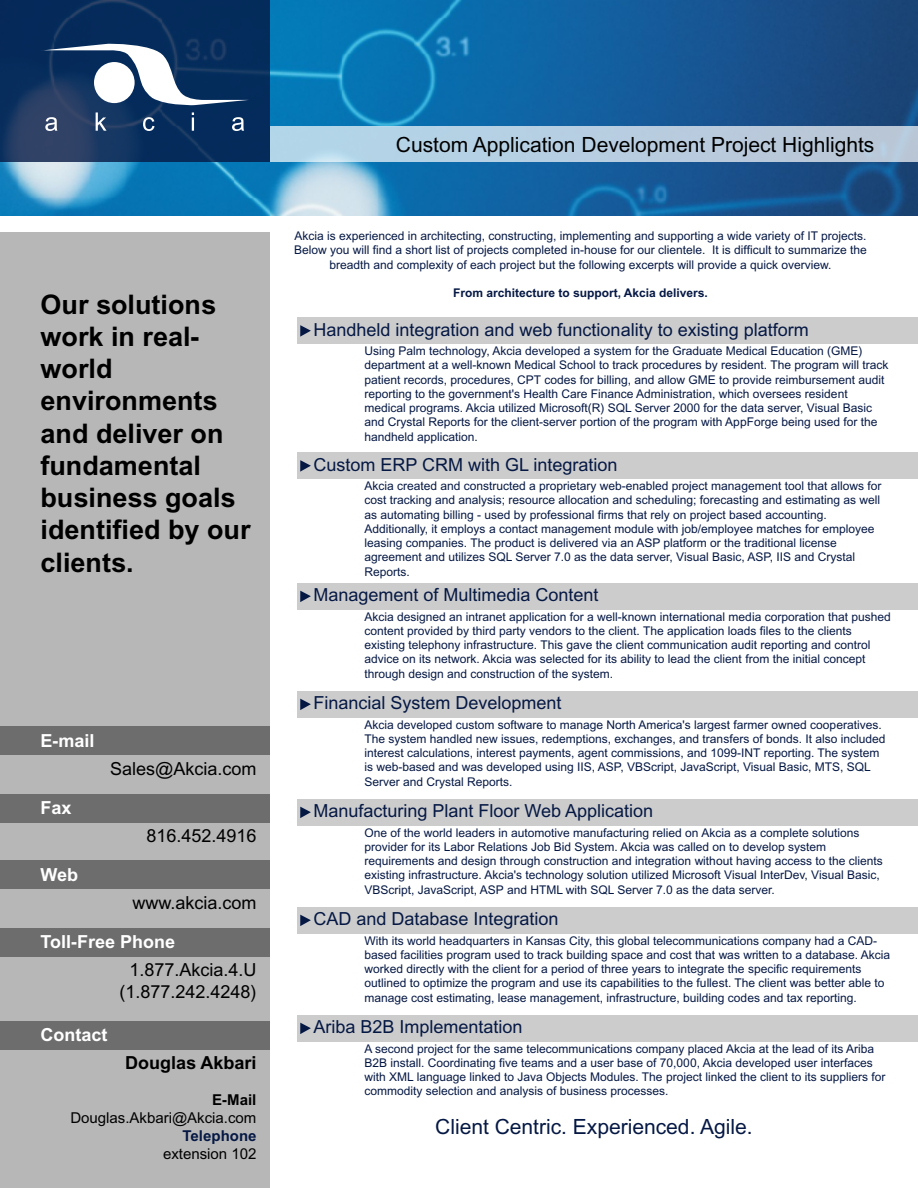
<style>
.page{position:relative;width:918px;height:1188px;background:#fff}
.page>*{position:absolute;margin:0;border:0;box-sizing:border-box;transform-origin:0 0}
.t1{font:700 27px/32.2px "Arial";color:#000}
.t2{font:21px "Arial";color:#000}
.t3{font:21px "Arial";color:#051844}
.t4{font:18px "Arial";color:#051844}
.t5{font:18px/21.8px "Arial";color:#000;text-align:center}
.t6{font:700 18px "Arial";color:#fff}
.t7{font:700 18px "Arial";color:#000}
.t8{font:15px "Arial";color:#000}
.t9{font:700 15px "Arial";color:#051844}
.t10{font:700 15px "Arial";color:#000}
.t11{font:12px/14.2px "Arial";color:#051844}
.t12{font:700 12px "Arial";color:#051844}
</style>
<div class="page">
<img style="left:0;top:0;width:918px;height:216px">
<div style="left:0;top:0;width:270px;height:162px;background:#051844;opacity:.8"></div>
<svg style="left:45px;top:117px;width:12px;height:14px"></svg>
<svg style="left:96px;top:112px;width:11px;height:19px"></svg>
<svg style="left:143px;top:117px;width:12px;height:14px"></svg>
<svg style="left:192px;top:112px;width:2px;height:19px"></svg>
<svg style="left:232px;top:117px;width:12px;height:14px"></svg>
<svg style="left:36px;top:43px;width:213px;height:63px"></svg>
<div style="left:94px;top:62px;width:41px;height:41px;background:#fff;border-radius:50%"></div>
<div style="left:270px;top:126px;width:648px;height:36px;background:#b8cee2"></div>
<div style="left:0;top:232px;width:269px;height:956px;background:#b7b7b7"></div>
<div style="left:0;top:1021px;width:269px;height:28px;background:#6d6d6d"></div>
<div style="left:0;top:928px;width:269px;height:28px;background:#6d6d6d"></div>
<div style="left:0;top:861px;width:269px;height:28px;background:#6d6d6d"></div>
<div style="left:0;top:794px;width:269px;height:28px;background:#6d6d6d"></div>
<div style="left:0;top:727px;width:269px;height:28px;background:#6d6d6d"></div>
<div style="left:297px;top:317px;width:621px;height:27px;background:#ccc"></div>
<svg style="left:300px;top:325px;width:11px;height:12px"></svg>
<div style="left:297px;top:452px;width:621px;height:27px;background:#ccc"></div>
<svg style="left:300px;top:460px;width:11px;height:12px"></svg>
<div style="left:297px;top:583px;width:621px;height:27px;background:#ccc"></div>
<svg style="left:300px;top:591px;width:11px;height:11px"></svg>
<div style="left:297px;top:691px;width:621px;height:27px;background:#ccc"></div>
<svg style="left:300px;top:699px;width:11px;height:11px"></svg>
<div style="left:297px;top:799px;width:621px;height:27px;background:#ccc"></div>
<svg style="left:300px;top:807px;width:11px;height:11px"></svg>
<div style="left:297px;top:907px;width:621px;height:27px;background:#ccc"></div>
<svg style="left:300px;top:915px;width:11px;height:11px"></svg>
<div style="left:297px;top:1015px;width:621px;height:27px;background:#ccc"></div>
<svg style="left:300px;top:1023px;width:11px;height:11px"></svg>
<h1 class="t1" style="left:40px;top:288px;width:212px">Our solutions work in real&shy;world environments and deliver on fundamental business goals identified by our clients.</h1>
<h3 class="t6" style="left:40px;top:730px;width:56px">E-mail</h3>
<h3 class="t6" style="left:40px;top:797px;width:33px">Fax</h3>
<h3 class="t6" style="left:40px;top:864px;width:39px">Web</h3>
<h3 class="t5" style="left:110px;top:758px;width:148px">Sales@Akcia.com</h3>
<h3 class="t5" style="left:146px;top:825px;width:112px">816.452.4916</h3>
<h3 class="t5" style="left:132px;top:892px;width:126px">www.akcia.com</h3>
<h3 class="t6" style="left:40px;top:931px;width:136px">Toll-Free Phone</h3>
<h3 class="t5" style="left:119px;top:959px;width:139px">1.877.Akcia.4.U (1.877.242.4248)</h3>
<h3 class="t6" style="left:40px;top:1024px;width:68px">Contact</h3>
<h3 class="t7" style="left:125px;top:1052px;width:133px">Douglas Akbari</h3>
<p class="t10" style="left:212px;top:1091px;width:46px">E-Mail</p>
<p class="t8" style="left:70px;top:1109px;width:188px">Douglas.Akbari@Akcia.com</p>
<p class="t9" style="left:183px;top:1127px;width:75px">Telephone</p>
<p class="t8" style="left:163px;top:1145px;width:95px">extension 102</p>
<h2 class="t2" style="left:396px;top:132px;width:480px">Custom Application Development Project Highlights</h2>
<p class="t11" style="left:294px;top:229px;width:574px;text-align:center">Akcia is experienced in architecting, constructing, implementing and supporting a wide variety of IT projects.<br>Below you will find a short list of projects completed in-house for our clientele. It is difficult to summarize the breadth and complexity of each project but the following excerpts will provide a quick overview.</p>
<p class="t12" style="left:453px;top:286px;width:256px">From architecture to support, Akcia delivers.</p>
<h3 class="t4" style="left:314px;top:319px;width:497px">Handheld integration and web functionality to existing platform</h3>
<p class="t11" style="left:364px;top:344px;width:526px">Using Palm technology, Akcia developed a system for the Graduate Medical Education (GME) department at a well-known Medical School to track procedures by resident. The program will track patient records, procedures, CPT codes for billing, and allow GME to provide reimbursement audit reporting to the government's Health Care Finance Administration, which oversees resident medical programs. Akcia utilized Microsoft(R) SQL Server 2000 for the data server, Visual Basic and Crystal Reports for the client-server portion of the program with AppForge being used for the handheld application.</p>
<h3 class="t4" style="left:314px;top:454px;width:306px">Custom ERP CRM with GL integration</h3>
<p class="t11" style="left:364px;top:479px;width:518px">Akcia created and constructed a proprietary web-enabled project management tool that allows for cost tracking and analysis; resource allocation and scheduling; forecasting and estimating as well as automating billing - used by professional firms that rely on project based accounting.<br>Additionally, it employs a contact management module with job/employee matches for employee leasing companies. The product is delivered via an ASP platform or the traditional license agreement and utilizes SQL Server 7.0 as the data server, Visual Basic, ASP, IIS and Crystal Reports.</p>
<h3 class="t4" style="left:314px;top:585px;width:287px">Management of Multimedia Content</h3>
<p class="t11" style="left:364px;top:609px;width:528px">Akcia designed an intranet application for a well-known international media corporation that pushed content provided by third party vendors to the client. The application loads files to the clients existing telephony infrastructure. This gave the client communication audit reporting and control advice on its network. Akcia was selected for its ability to lead the client from the initial concept through design and construction of the system.</p>
<h3 class="t4" style="left:314px;top:693px;width:250px">Financial System Development</h3>
<p class="t11" style="left:364px;top:717px;width:522px">Akcia developed custom software to manage North America's largest farmer owned cooperatives.<br>The system handled new issues, redemptions, exchanges, and transfers of bonds. It also included interest calculations, interest payments, agent commissions, and 1099-INT reporting. The system is web-based and was developed using IIS, ASP, VBScript, JavaScript, Visual Basic, MTS, SQL Server and Crystal Reports.</p>
<h3 class="t4" style="left:314px;top:801px;width:341px">Manufacturing Plant Floor Web Application</h3>
<p class="t11" style="left:364px;top:825px;width:520px">One of the world leaders in automotive manufacturing relied on Akcia as a complete solutions provider for its Labor Relations Job Bid System. Akcia was called on to develop system requirements and design through construction and integration without having access to the clients existing infrastructure. Akcia's technology solution utilized Microsoft Visual InterDev, Visual Basic, VBScript, JavaScript, ASP and HTML with SQL Server 7.0 as the data server.</p>
<h3 class="t4" style="left:314px;top:909px;width:247px">CAD and Database Integration</h3>
<p class="t11" style="left:364px;top:933px;width:527px">With its world headquarters in Kansas City, this global telecommunications company had a CAD&shy;based facilities program used to track building space and cost that was written to a database. Akcia worked directly with the client for a period of three years to integrate the specific requirements outlined to optimize the program and use its capabilities to the fullest. The client was better able to manage cost estimating, lease management, infrastructure, building codes and tax reporting.</p>
<h3 class="t4" style="left:314px;top:1017px;width:211px">Ariba B2B Implementation</h3>
<p class="t11" style="left:364px;top:1041px;width:522px">A second project for the same telecommunications company placed Akcia at the lead of its Ariba B2B install. Coordinating five teams and a user base of 70,000, Akcia developed user interfaces with XML language linked to Java Objects Modules. The project linked the client to its suppliers for commodity selection and analysis of business processes.</p>
<h2 class="t3" style="left:435px;top:1115px;width:319px">Client Centric. Experienced. Agile.</h2>
</div>
